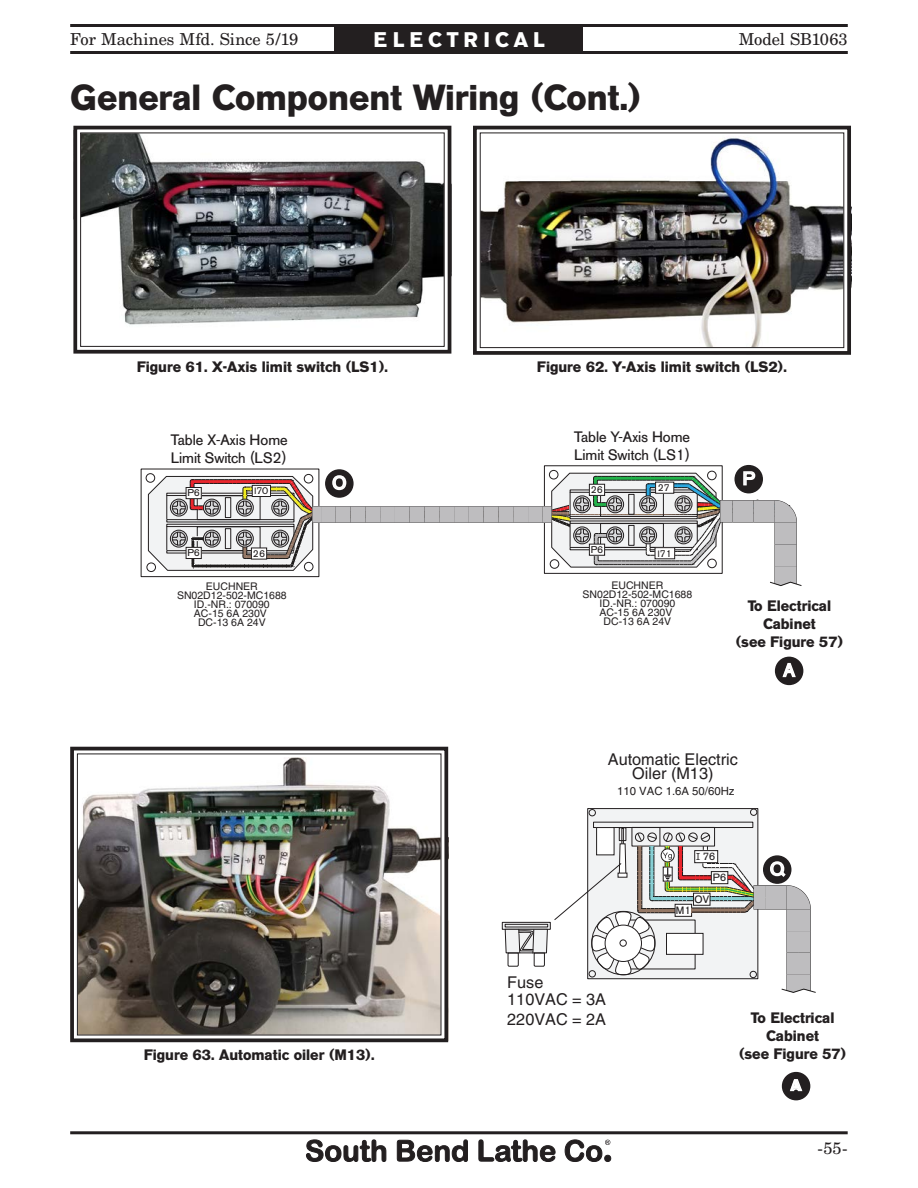
<style>
.page{position:relative;width:918px;height:1188px;background:#fff}
.page>*{position:absolute;margin:0;border:0;box-sizing:border-box;transform-origin:0 0}
.SB-2nd_Level_Heading{font:700 36px "AG Old Face";color:#231f20}
.t1{font:700 21px "AG Old Face";letter-spacing:.245em;color:#fff}
.SB-Callout{font:18px "AG Old Face";color:#fff}
.t2{font:16.5px "New Century Schlbk";letter-spacing:-.01em;color:#231f20}
.t3{font:16.2px/14.5px "Helvetica";color:#231f20;text-align:center}
.SB-Figure_Text{font:700 15px "AG Old Face";color:#231f20}
.SB-Callout-2{font:700 15px "AG Old Face";color:#231f20}
.t4{font:15px/18px "AG Old Face";color:#231f20}
.SB-Callout-3{font:700 15px "AG Old Face";color:#fff}
.t5{font:11.4px "Helvetica";color:#231f20}
.t6{font:10.5px/9px "Helvetica";color:#231f20;text-align:center}
.t7{font:10.5px "AG Old Face";color:#231f20}
.t8{font:9.75px "AG Old Face";color:#231f20}
.s1{font-family:"Helvetica";font-size:9px}
.s2{font-family:"American Typewriter"}
</style>
<div class="page">
<svg style="left:306px;top:1139px;width:305px;height:23px"></svg>
<hr style="left:70px;top:1131px;width:778px;height:3px;background:#231f20">
<hr style="left:70px;top:51px;width:778px;height:3px;background:#231f20">
<hr style="left:70px;top:24px;width:778px;height:3px;background:#231f20">
<div style="left:335px;top:26px;width:248px;height:26px;background:#231f20"></div>
<div style="left:146px;top:473px;width:9px;height:10px;border:1px solid #231f20;border-radius:50%"></div>
<div style="left:146px;top:563px;width:10px;height:9px;border:1px solid #231f20;border-radius:50%"></div>
<svg style="left:73px;top:125px;width:379px;height:229px"></svg>
<div style="left:80px;top:133px;width:365px;height:214px;border:1px solid #231f20"></div>
<svg style="left:473px;top:125px;width:379px;height:230px"></svg>
<div style="left:480px;top:133px;width:364px;height:215px;border:1px solid #231f20"></div>
<img style="left:70px;top:746px;width:379px;height:297px">
<div style="left:77px;top:754px;width:364px;height:281px;border:1px solid #231f20"></div>
<svg style="left:211px;top:1042px;width:164px;height:1px"></svg>
<svg style="left:588px;top:809px;width:170px;height:170px;fill:#f2f3f4"></svg>
<div style="left:750px;top:809px;width:7px;height:7px;border:1px solid #231f20;border-radius:50%"></div>
<div style="left:589px;top:809px;width:7px;height:7px;border:1px solid #231f20;border-radius:50%"></div>
<div style="left:632px;top:827px;width:83px;height:19px;border:1px solid #231f20"></div>
<div style="left:596px;top:827px;width:18px;height:28px;border:1px solid #231f20"></div>
<div style="left:502px;top:922px;width:49px;height:8px;border:1px solid #231f20"></div>
<div style="left:619px;top:827px;width:7px;height:14px;border:1px solid #231f20"></div>
<div style="left:325px;top:469px;width:29px;height:29px;border:2px solid #231f20;border-radius:50%"></div>
<div style="left:735px;top:466px;width:27px;height:27px;background:#231f20;border-radius:50%"></div>
<div style="left:734px;top:465px;width:29px;height:28px;border:2px solid #231f20;border-radius:50%"></div>
<svg style="left:148px;top:470px;width:654px;height:116px"></svg>
<div style="left:776px;top:657px;width:27px;height:27px;background:#231f20;border-radius:50%"></div>
<div style="left:775px;top:657px;width:28px;height:28px;border:2px solid #231f20;border-radius:50%"></div>
<svg style="left:781px;top:661px;width:16px;height:17px"></svg>
<svg style="left:504px;top:828px;width:312px;height:165px"></svg>
<div style="left:783px;top:1073px;width:27px;height:27px;background:#231f20;border-radius:50%"></div>
<div style="left:782px;top:1072px;width:28px;height:28px;border:2px solid #231f20;border-radius:50%"></div>
<svg style="left:790px;top:1079px;width:13px;height:13px"></svg>
<h2 class="t1" style="left:374px;top:27px;width:172px">ELECTRICAL</h2>
<h3 class="t2" style="left:70px;top:29px;width:230px">For Machines Mfd. Since 5/19</h3>
<h3 class="t2" style="left:739px;top:29px;width:110px">Model SB1063</h3>
<p class="SB-2nd_Level_Heading" style="left:70px;top:75px;width:573px">General Component Wiring (Cont.)</p>
<p class="SB-Figure_Text" style="left:137px;top:357px;width:253px">Figure 61. X-Axis limit switch (LS1).</p>
<p class="SB-Figure_Text" style="left:537px;top:358px;width:252px">Figure 62. Y-Axis limit switch (LS2).</p>
<p class="t4" style="left:171px;top:431px;width:118px">Table X-Axis Home<br>Limit Switch (LS2)</p>
<p class="t4" style="left:574px;top:428px;width:117px">Table Y-Axis Home<br>Limit Switch (LS1)</p>
<p class="t8" style="left:187px;top:487px;width:14px">P6</p>
<p class="t8" style="left:254px;top:485px;width:16px"><span class="s1">I</span>70</p>
<p class="SB-Callout" style="left:332px;top:472px;width:15px">O</p>
<p class="SB-Callout" style="left:743px;top:468px;width:14px">P</p>
<p class="t8" style="left:591px;top:484px;width:14px">26</p>
<p class="t8" style="left:658px;top:482px;width:14px">27</p>
<p class="t8" style="left:187px;top:547px;width:14px">P6</p>
<p class="t8" style="left:253px;top:548px;width:14px">26</p>
<p class="t8" style="left:591px;top:544px;width:14px">P6</p>
<p class="t8" style="left:657px;top:548px;width:16px"><span class="s1">I</span>71</p>
<p class="t6" style="left:177px;top:581px;width:111px">EUCHNER<br>SN02D12-502-MC1688<br>ID.-NR.: 070090<br>AC-15 6A 230V<br>DC-13 6A 24V</p>
<p class="t6" style="left:583px;top:581px;width:111px">EUCHNER<br>SN02D12-502-MC1688<br>ID.-NR.: 070090<br>AC-15 6A 230V<br>DC-13 6A 24V</p>
<p class="SB-Callout-2" style="left:748px;top:596px;width:85px">To Electrical</p>
<p class="SB-Callout-2" style="left:763px;top:614px;width:54px">Cabinet</p>
<p class="SB-Callout-2" style="left:736px;top:632px;width:109px">(see Figure 57)</p>
<p class="SB-Callout" style="left:784px;top:660px;width:13px">A</p>
<p class="SB-Figure_Text" style="left:144px;top:1045px;width:232px">Figure 63. Automatic oiler (M13).</p>
<p class="t3" style="left:608px;top:752px;width:131px">Automatic Electric<br>Oiler (M13)</p>
<p class="t5" style="left:617px;top:784px;width:119px">110 VAC 1.6A 50/60Hz</p>
<p class="t7" style="left:696px;top:850px;width:21px"><span class="s2">I</span> 76</p>
<p class="t7" style="left:713px;top:871px;width:15px">P6</p>
<p class="t7" style="left:695px;top:893px;width:16px">OV</p>
<p class="t7" style="left:676px;top:904px;width:17px">M1</p>
<p class="SB-Callout" style="left:770px;top:858px;width:16px">Q</p>
<p class="t3" style="left:507px;top:973px;width:100px;line-height:17.5px;text-align:left">Fuse<br>110VAC = 3A</p>
<p class="t3" style="left:507px;top:1012px;width:100px">220VAC = 2A</p>
<p class="SB-Callout-2" style="left:751px;top:1009px;width:85px">To Electrical</p>
<p class="SB-Callout-2" style="left:766px;top:1027px;width:54px">Cabinet</p>
<p class="SB-Callout-2" style="left:739px;top:1045px;width:109px">(see Figure 57)</p>
<p class="SB-Callout-3" style="left:791px;top:1076px;width:12px">A</p>
<h3 class="t2" style="left:818px;top:1138px;width:32px">-55-</h3>
</div>
